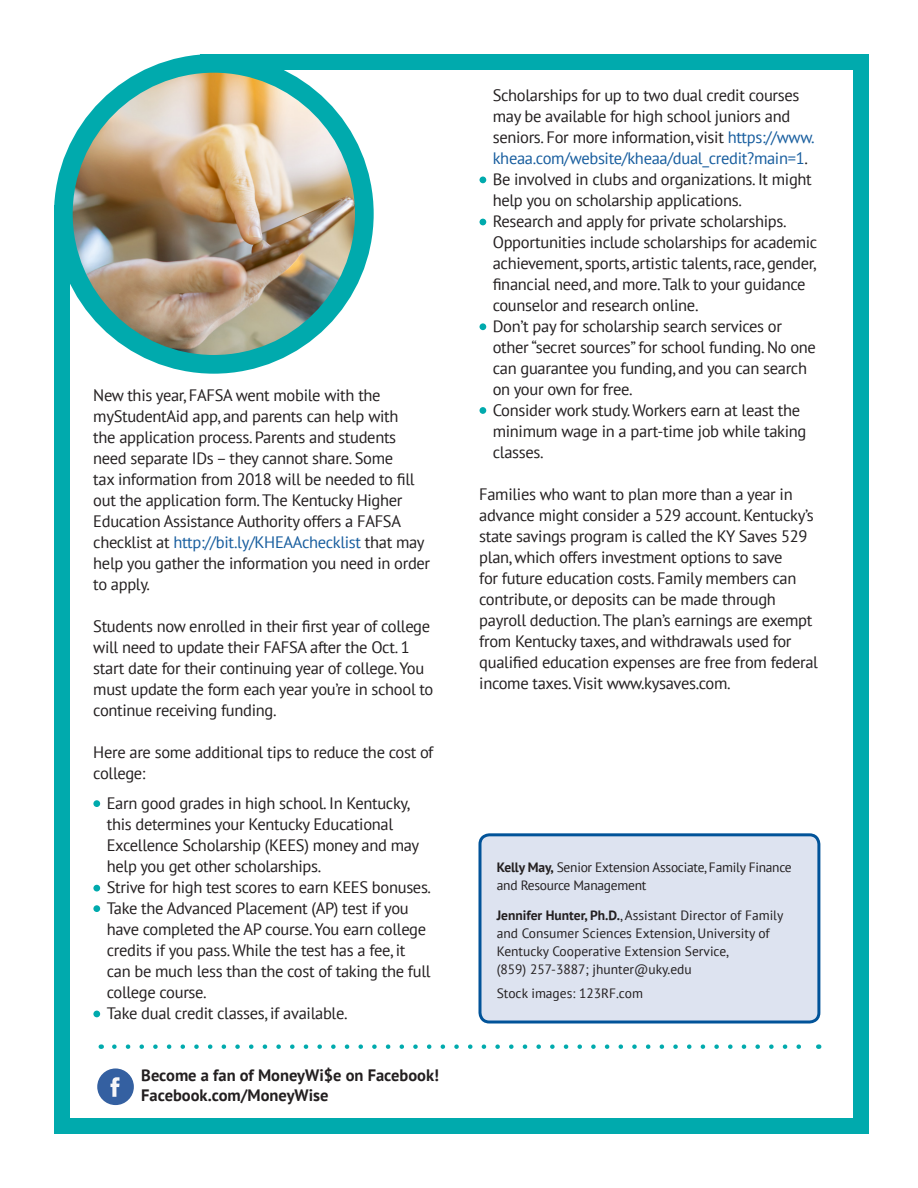
<style>
.page{position:relative;width:918px;height:1188px;background:#fff}
.page>*{position:absolute;margin:0;border:0;box-sizing:border-box;transform-origin:0 0}
.t1{font:16.5px/21px "PT Sans";letter-spacing:-.02em;color:#231f20}
.t2{font:700 16.5px "PT Sans";color:#231f20}
.t3{font:13.5px/18px "PT Sans";color:#231f20}
.t4{font:13.5px/18px "PT Sans";letter-spacing:-.02em;color:#231f20}
.s1{color:#175d9e}
.s2{font-weight:700}
</style>
<div class="page">
<svg style="left:114px;top:1044px;width:687px;height:5px"></svg>
<div style="left:853px;top:54px;width:16px;height:1080px;background:#00aaad"></div>
<div style="left:56px;top:1119px;width:809px;height:15px;background:#00aaad"></div>
<div style="left:55px;top:205px;width:15px;height:929px;background:#00aaad"></div>
<div style="left:480px;top:835px;width:339px;height:187px;background:#dde3f0;border-radius:9px"></div>
<div style="left:478px;top:833px;width:342px;height:191px;border:3px solid #015399;border-radius:9px"></div>
<div style="left:200px;top:54px;width:665px;height:16px;background:#00aaad"></div>
<img style="left:63px;top:63px;width:301px;height:301px;border-radius:150px">
<div style="left:54px;top:54px;width:320px;height:320px;border:19px solid #00aaad;border-radius:50%"></div>
<svg style="left:97px;top:1068px;width:37px;height:37px"></svg>
<div style="left:93px;top:800px;width:7px;height:7px;background:#00aaad;border-radius:50%"></div>
<div style="left:93px;top:885px;width:7px;height:7px;background:#00aaad;border-radius:50%"></div>
<div style="left:93px;top:905px;width:7px;height:7px;background:#00aaad;border-radius:50%"></div>
<div style="left:93px;top:1011px;width:7px;height:6px;background:#00aaad;border-radius:50%"></div>
<svg style="left:480px;top:177px;width:6px;height:6px"></svg>
<svg style="left:480px;top:219px;width:6px;height:6px"></svg>
<div style="left:480px;top:323px;width:6px;height:7px;background:#00aaad;border-radius:50%"></div>
<div style="left:480px;top:407px;width:6px;height:7px;background:#00aaad;border-radius:50%"></div>
<p class="t1" style="left:93px;top:384px;width:338px">New this year, FAFSA went mobile with the myStudentAid app, and parents can help with<br>the application process. Parents and students need separate IDs – they cannot share. Some<br>tax information from 2018 will be needed to fill out the application form. The Kentucky Higher Education Assistance Authority offers a FAFSA checklist at <span class="s1">http://bit.ly/KHEAAchecklist</span> that may help you gather the information you need in order to apply.</p>
<p class="t1" style="left:93px;top:615px;width:342px">Students now enrolled in their first year of college will need to update their FAFSA after the Oct. 1 start date for their continuing year of college. You must update the form each year you’re in school to continue receiving funding.</p>
<p class="t1" style="left:93px;top:741px;width:342px">Here are some additional tips to reduce the cost of college:</p>
<p class="t1" style="left:107px;top:792px;width:314px;text-indent:-13px">• Earn good grades in high school. In Kentucky, this determines your Kentucky Educational Excellence Scholarship (KEES) money and may help you get other scholarships.</p>
<p class="t1" style="left:93px;top:876px;width:339px">• Strive for high test scores to earn KEES bonuses.</p>
<p class="t1" style="left:107px;top:897px;width:325px;text-indent:-13px">• Take the Advanced Placement (AP) test if you have completed the AP course. You earn college credits if you pass. While the test has a fee, it can be much less than the cost of taking the full college course.</p>
<p class="t1" style="left:93px;top:1002px;width:256px">• Take dual credit classes, if available.</p>
<p class="t2" style="left:141px;top:1064px;width:299px">Become a fan of MoneyWi$e on Facebook!</p>
<p class="t2" style="left:141px;top:1084px;width:189px">Facebook.com/MoneyWise</p>
<p class="t1" style="left:493px;top:84px;width:323px">Scholarships for up to two dual credit courses may be available for high school juniors and seniors. For more information, visit <span class="s1">https://www. kheaa.com/website/kheaa/dual_credit?main=1</span>.</p>
<p class="t1" style="left:493px;top:168px;width:321px;text-indent:-13px">• Be involved in clubs and organizations. It might help you on scholarship applications.</p>
<p class="t1" style="left:493px;top:210px;width:326px;text-indent:-13px">• Research and apply for private scholarships.<br>Opportunities include scholarships for academic achievement, sports, artistic talents, race, gender, financial need, and more. Talk to your guidance counselor and research online.</p>
<p class="t1" style="left:493px;top:315px;width:325px;text-indent:-13px">• Don’t pay for scholarship search services or other “secret sources” for school funding. No one can guarantee you funding, and you can search on your own for free.</p>
<p class="t1" style="left:493px;top:399px;width:315px;text-indent:-13px">• Consider work study. Workers earn at least the minimum wage in a part-time job while taking classes.</p>
<p class="t1" style="left:479px;top:483px;width:340px">Families who want to plan more than a year in advance might consider a 529 account. Kentucky’s state savings program is called the KY Saves 529 plan, which offers investment options to save<br>for future education costs. Family members can contribute, or deposits can be made through payroll deduction. The plan’s earnings are exempt from Kentucky taxes, and withdrawals used for qualified education expenses are free from federal income taxes. Visit www.kysaves.com.</p>
<p class="t4" style="left:497px;top:858px;width:296px"><span class="s2">Kelly May,</span> Senior Extension Associate, Family Finance and Resource Management</p>
<p class="t3" style="left:497px;top:906px;width:288px"><span class="s2">Jennifer Hunter, Ph.D.</span>, Assistant Director of Family and Consumer Sciences Extension, University of<br>Kentucky Cooperative Extension Service,</p>
<p class="t3" style="left:497px;top:960px;width:196px">(859) 257-3887; jhunter@uky.edu</p>
<p class="t3" style="left:497px;top:984px;width:148px">Stock images: 123RF.com</p>
</div>
